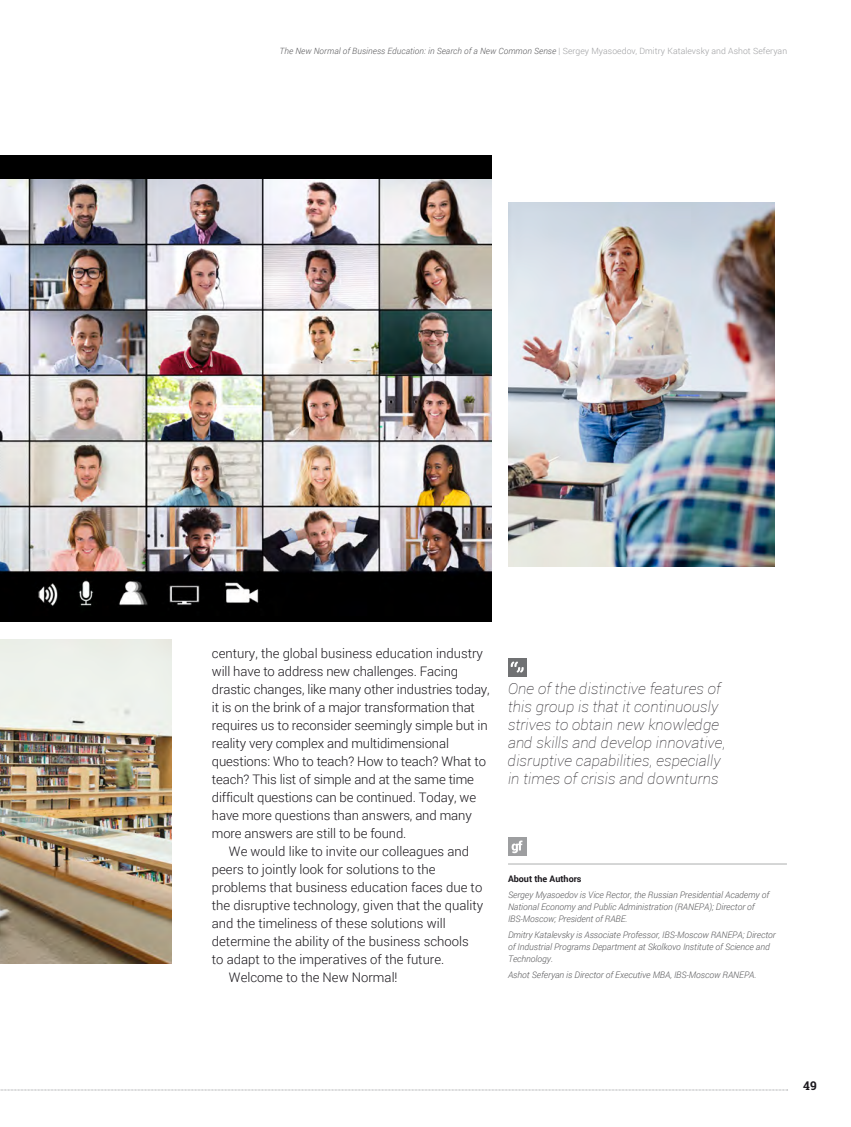
<style>
.page{position:relative;width:851px;height:1127px;background:#fff}
.page>*{position:absolute;margin:0;border:0;box-sizing:border-box;transform-origin:0 0}
.t1{font:italic 100 15px/18px "Roboto";letter-spacing:.01em;color:#1a171c}
.t2{font:300 13.2px "Roboto";letter-spacing:-.01em;color:#1a171c}
.t3{font:700 12px "Roboto Slab";color:#1a171c}
.t4{font:italic 300 9px/12px "Roboto";letter-spacing:-.005em;color:#58585a}
.t5{font:700 9px "Roboto";color:#1a171c}
.t6{font:italic 300 8.7px "Roboto";letter-spacing:.01em;color:#58585a}
.s1{font-style:normal;color:#9d9ea0}
</style>
<div class="page">
<svg style="left:0;top:1089px;width:787px;height:1px"></svg>
<div style="left:508px;top:838px;width:18px;height:18px;background:#9d9ea0"></div>
<svg style="left:511px;top:840px;width:11px;height:13px"></svg>
<hr style="left:508px;top:863px;width:278px;height:1px;background:#b1b3b4">
<div style="left:0;top:155px;width:491px;height:466px;background:#000"></div>
<img style="left:0;top:180px;width:491px;height:426px">
<img style="left:0;top:639px;width:172px;height:324px">
<img style="left:508px;top:202px;width:266px;height:365px">
<div style="left:508px;top:658px;width:18px;height:18px;background:#707173"></div>
<svg style="left:510px;top:661px;width:13px;height:11px"></svg>
<p class="t6" style="left:279px;top:45px;width:509px">The New Normal of Business Education: in Search of a New Common Sense <span class="s1">| Sergey Myasoedov, Dmitry Katalevsky and Ashot Seferyan</span></p>
<p class="t2" style="left:212px;top:644px;width:272px">century, the global business education industry</p>
<p class="t2" style="left:212px;top:662px;width:248px">will have to address new challenges. Facing</p>
<p class="t2" style="left:212px;top:680px;width:279px">drastic changes, like many other industries today,</p>
<p class="t2" style="left:212px;top:698px;width:264px">it is on the brink of a major transformation that</p>
<p class="t2" style="left:212px;top:716px;width:277px">requires us to reconsider seemingly simple but in</p>
<p class="t2" style="left:212px;top:734px;width:239px">reality very complex and multidimensional</p>
<p class="t2" style="left:212px;top:752px;width:275px">questions: Who to teach? How to teach? What to</p>
<p class="t2" style="left:212px;top:770px;width:263px">teach? This list of simple and at the same time</p>
<p class="t2" style="left:212px;top:788px;width:266px">difficult questions can be continued. Today, we</p>
<p class="t2" style="left:212px;top:806px;width:261px">have more questions than answers, and many</p>
<p class="t2" style="left:212px;top:824px;width:196px">more answers are still to be found.</p>
<p class="t2" style="left:229px;top:842px;width:242px">We would like to invite our colleagues and</p>
<p class="t2" style="left:212px;top:860px;width:225px">peers to jointly look for solutions to the</p>
<p class="t2" style="left:212px;top:878px;width:272px">problems that business education faces due to</p>
<p class="t2" style="left:212px;top:896px;width:273px">the disruptive technology, given that the quality</p>
<p class="t2" style="left:212px;top:914px;width:235px">and the timeliness of these solutions will</p>
<p class="t2" style="left:212px;top:932px;width:258px">determine the ability of the business schools</p>
<p class="t2" style="left:212px;top:950px;width:234px">to adapt to the imperatives of the future.</p>
<p class="t2" style="left:229px;top:968px;width:170px">Welcome to the New Normal!</p>
<p class="t1" style="left:508px;top:679px;width:219px">One of the distinctive features of this group is that it continuously strives to obtain new knowledge and skills and develop innovative, disruptive capabilities, especially in times of crisis and downturns</p>
<p class="t5" style="left:508px;top:872px;width:75px">About the Authors</p>
<p class="t4" style="left:508px;top:888px;width:262px">Sergey Myasoedov is Vice Rector, the Russian Presidential Academy of<br>National Economy and Public Administration (RANEPA); Director of<br>IBS-Moscow; President of RABE.</p>
<p class="t4" style="left:508px;top:928px;width:269px">Dmitry Katalevsky is Associate Professor, IBS-Moscow RANEPA; Director of Industrial Programs Department at Skolkovo Institute of Science and<br>Technology.</p>
<p class="t4" style="left:508px;top:969px;width:250px">Ashot Seferyan is Director of Executive MBA, IBS-Moscow RANEPA.</p>
<p class="t3" style="left:802px;top:1077px;width:15px">49</p>
</div>
